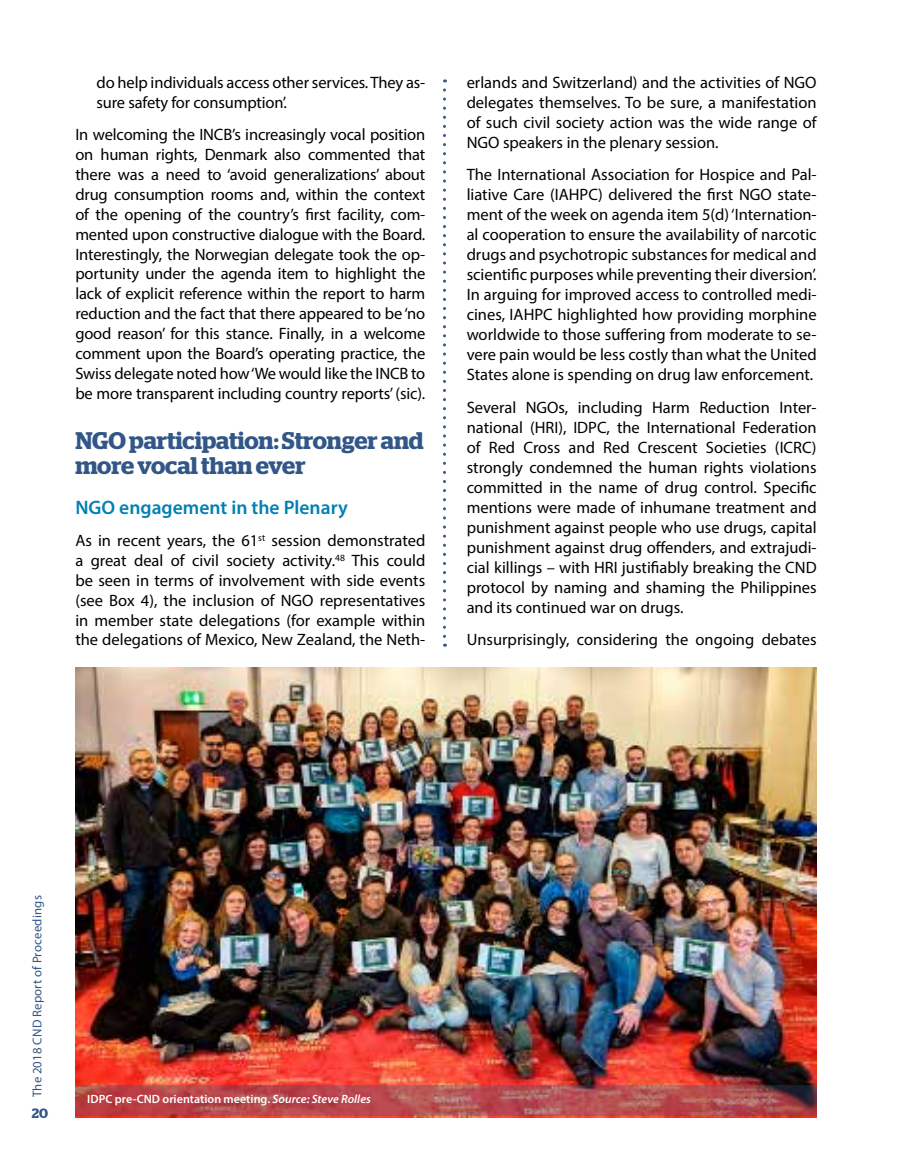
<style>
.page{position:relative;width:906px;height:1170px;background:#fff}
.page>*{position:absolute;margin:0;border:0;box-sizing:border-box;transform-origin:0 0}
.t1{font:600 24px/25.5px "Stag";letter-spacing:-.005em;color:#325687}
.t2{font:600 19.5px "Myriad Pro";color:#0080b3}
.t3{font:16.5px/20px "Myriad Pro";color:#000;text-align:justify}
.t4{font:600 13.5px "Stag";color:#325687}
.t5{font:12.75px "Myriad Pro";letter-spacing:.02em;color:#325687}
.t6{font:600 12px "Myriad Pro";letter-spacing:.005em;color:#fff}
.s1{font-style:italic}
</style>
<div class="page">
<svg style="left:443px;top:90px;width:3px;height:556px"></svg>
<img style="left:75px;top:668px;width:741px;height:449px">
<svg style="left:75px;top:1085px;width:741px;height:30px;background:#b04b4f"></svg>
<p class="t3" style="left:97px;top:72px;width:330px">do help individuals access other services. They as&shy;sure safety for consumption’.</p>
<p class="t3" style="left:75px;top:125px;width:351px">In welcoming the INCB’s increasingly vocal position on human rights, Denmark also commented that there was a need to ‘avoid generalizations’ about drug consumption rooms and, within the context of the opening of the country’s first facility, com&shy;mented upon constructive dialogue with the Board.<br>Interestingly, the Norwegian delegate took the op&shy;portunity under the agenda item to highlight the lack of explicit reference within the report to harm reduction and the fact that there appeared to be ‘no good reason’ for this stance. Finally, in a welcome comment upon the Board’s operating practice, the Swiss delegate noted how ‘We would like the INCB to be more transparent including country reports’ (sic).</p>
<h1 class="t1" style="left:75px;top:427px;width:350px">NGO participation: Stronger and more vocal than ever</h1>
<p class="t2" style="left:75px;top:494px;width:274px">NGO engagement in the Plenary</p>
<p class="t3" style="left:75px;top:530px;width:351px">As in recent years, the 61<sup>st</sup> session demonstrated a great deal of civil society activity.<sup>48</sup> This could be seen in terms of involvement with side events (see Box 4), the inclusion of NGO representatives in member state delegations (for example within the delegations of Mexico, New Zealand, the Neth-</p>
<p class="t3" style="left:467px;top:72px;width:351px">erlands and Switzerland) and the activities of NGO delegates themselves. To be sure, a manifestation of such civil society action was the wide range of NGO speakers in the plenary session.</p>
<p class="t3" style="left:467px;top:164px;width:351px">The International Association for Hospice and Pal&shy;liative Care (IAHPC) delivered the first NGO state&shy;ment of the week on agenda item 5(d) ‘Internation&shy;al cooperation to ensure the availability of narcotic drugs and psychotropic substances for medical and scientific purposes while preventing their diversion’.<br>In arguing for improved access to controlled medi&shy;cines, IAHPC highlighted how providing morphine worldwide to those suffering from moderate to se&shy;vere pain would be less costly than what the United States alone is spending on drug law enforcement.</p>
<p class="t3" style="left:467px;top:397px;width:351px">Several NGOs, including Harm Reduction Inter&shy;national (HRI), IDPC, the International Federation of Red Cross and Red Crescent Societies (ICRC) strongly condemned the human rights violations committed in the name of drug control. Specific mentions were made of inhumane treatment and punishment against people who use drugs, capital punishment against drug offenders, and extrajudi&shy;cial killings – with HRI justifiably breaking the CND protocol by naming and shaming the Philippines and its continued war on drugs.</p>
<p class="t3" style="left:467px;top:629px;width:351px">Unsurprisingly, considering the ongoing debates</p>
<p class="t5" style="left:29px;top:1097px;width:203px;rotate:-90deg">The 2018 CND Report of Proceedings</p>
<p class="t4" style="left:32px;top:1104px;width:18px">20</p>
<p class="t6" style="left:87px;top:1091px;width:285px">IDPC pre-CND orientation meeting. <span class="s1">Source: Steve Rolles</span></p>
</div>
